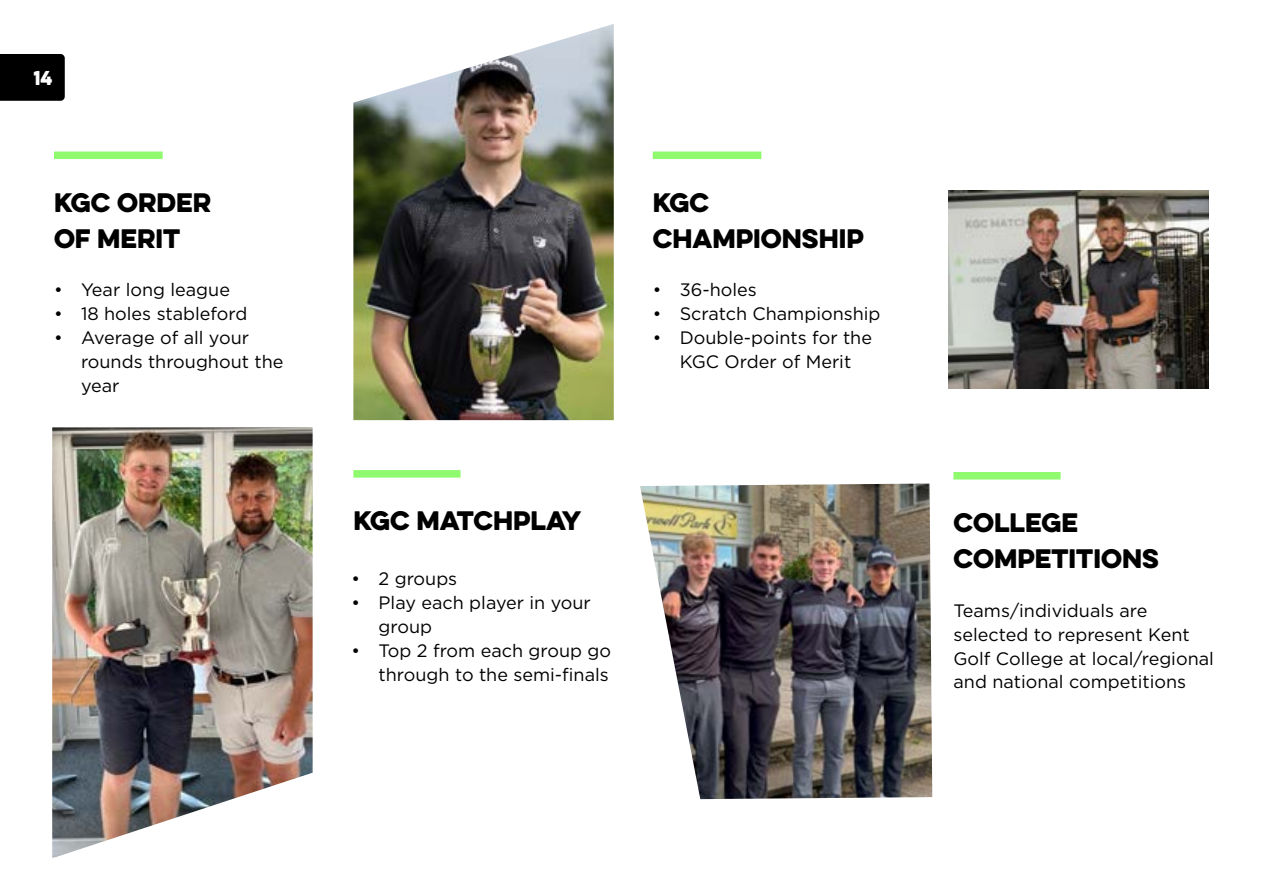
<style>
.page{position:relative;width:1263px;height:893px;background:#fff}
.page>*{position:absolute;margin:0;border:0;box-sizing:border-box;transform-origin:0 0}
.t1{font:24px/36px "Eveleth Clean";color:#000}
.t2{font:18px/24px "Gotham";color:#000}
.t3{font:18px "Eveleth Clean";color:#fff}
</style>
<div class="page">
<div style="left:0;top:54px;width:65px;height:47px;background:#000"></div>
<div style="left:54px;top:152px;width:109px;height:7px;background:#8ffa6e"></div>
<div style="left:653px;top:152px;width:108px;height:7px;background:#8ffa6e"></div>
<div style="left:353px;top:470px;width:107px;height:8px;background:#8ffa6e"></div>
<div style="left:953px;top:472px;width:108px;height:7px;background:#8ffa6e"></div>
<img style="left:52px;top:427px;width:261px;height:431px">
<img style="left:640px;top:483px;width:292px;height:316px">
<img style="left:353px;top:24px;width:261px;height:396px">
<img style="left:948px;top:190px;width:261px;height:198px">
<p class="t3" style="left:33px;top:64px;width:21px">14</p>
<h1 class="t1" style="left:54px;top:183px;width:159px">KGC ORDER<br>OF MERIT</h1>
<h1 class="t1" style="left:653px;top:183px;width:213px">KGC<br>CHAMPIONSHIP</h1>
<p class="t2" style="left:54px;top:277px;width:177px">• Year long league</p>
<p class="t2" style="left:54px;top:301px;width:195px">• 18 holes stableford</p>
<p class="t2" style="left:81px;top:325px;width:204px;text-indent:-27px">• Average of all your rounds throughout the year</p>
<p class="t2" style="left:653px;top:277px;width:106px">• 36-holes</p>
<p class="t2" style="left:653px;top:301px;width:229px">• Scratch Championship</p>
<p class="t2" style="left:653px;top:325px;width:221px;text-align:center">• Double-points for the<br>KGC Order of Merit</p>
<h1 class="t1" style="left:353px;top:502px;width:229px">KGC MATCHPLAY</h1>
<h1 class="t1" style="left:953px;top:504px;width:207px">COLLEGE<br>COMPETITIONS</h1>
<p class="t2" style="left:352px;top:566px;width:107px">• 2 groups</p>
<p class="t2" style="left:379px;top:590px;width:214px;text-indent:-27px">• Play each player in your group</p>
<p class="t2" style="left:352px;top:638px;width:261px;text-align:right">• Top 2 from each group go through to the semi-finals</p>
<p class="t2" style="left:953px;top:598px;width:262px">Teams/individuals are selected to represent Kent<br>Golf College at local/regional and national competitions</p>
</div>
